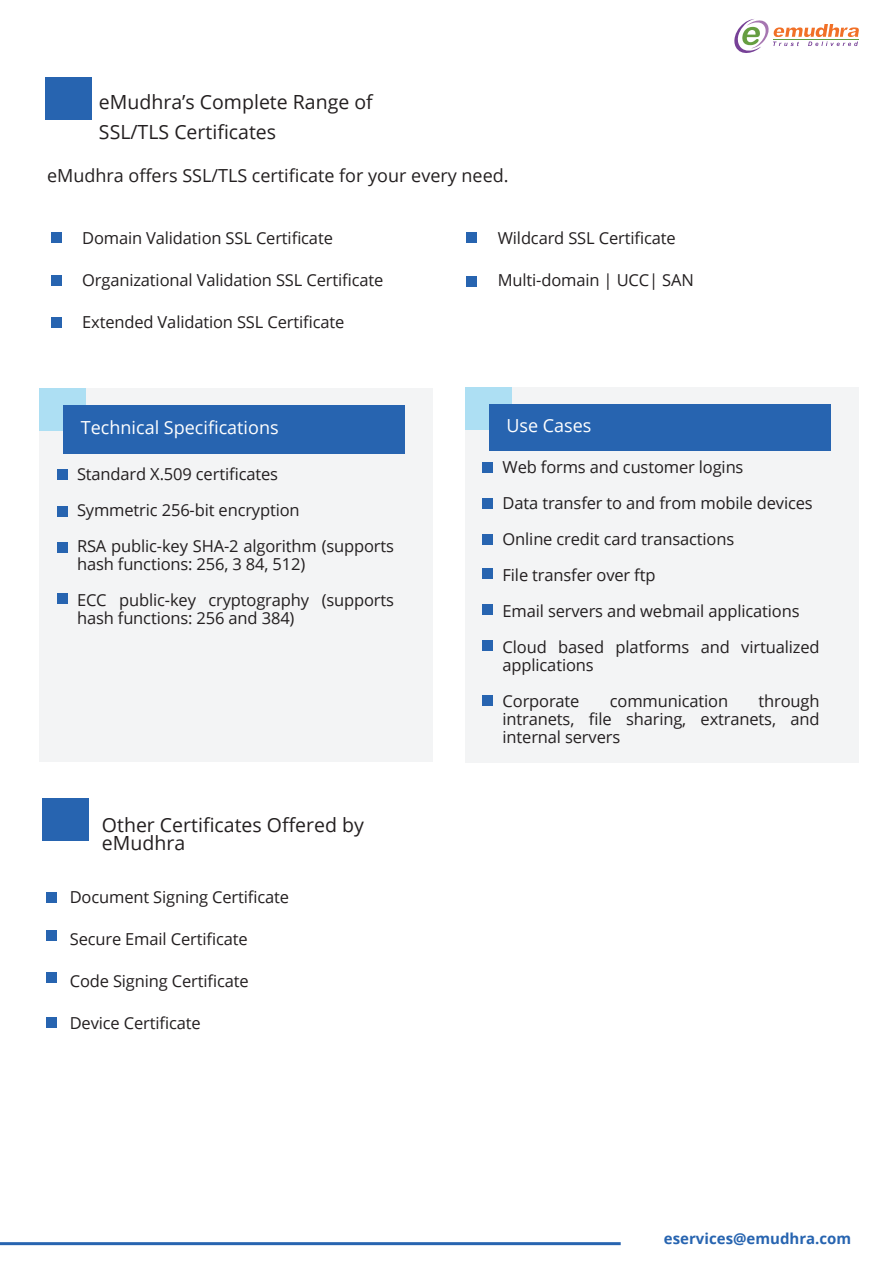
<style>
.page{position:relative;width:893px;height:1263px;background:#fff}
.page>*{position:absolute;margin:0;border:0;box-sizing:border-box;transform-origin:0 0}
.t1{font:19.5px/30px "Open Sans";color:#231f20}
.t2{font:18px "Open Sans";color:#231f20}
.t3{font:18px "Open Sans";color:#fff}
.t4{font:16.5px/36px "Open Sans";letter-spacing:-.01em;color:#231f20}
.t5{font:700 15px "Open Sans";color:#2764b0}
</style>
<div class="page">
<hr style="left:0;top:1242px;width:621px;height:3px;background:#2764b0">
<div style="left:40px;top:388px;width:393px;height:374px;background:#f3f4f5"></div>
<div style="left:40px;top:388px;width:46px;height:42px;background:#addff3"></div>
<div style="left:64px;top:405px;width:341px;height:48px;background:#2764b0"></div>
<div style="left:57px;top:469px;width:10px;height:10px;background:#2764b0"></div>
<div style="left:57px;top:507px;width:10px;height:10px;background:#2764b0"></div>
<div style="left:57px;top:593px;width:10px;height:11px;background:#2764b0"></div>
<div style="left:57px;top:542px;width:10px;height:10px;background:#2764b0"></div>
<div style="left:465px;top:387px;width:394px;height:375px;background:#f3f4f5"></div>
<div style="left:465px;top:387px;width:47px;height:43px;background:#addff3"></div>
<div style="left:489px;top:404px;width:342px;height:46px;background:#2764b0"></div>
<div style="left:483px;top:463px;width:10px;height:10px;background:#2764b0"></div>
<div style="left:483px;top:498px;width:10px;height:11px;background:#2764b0"></div>
<div style="left:483px;top:569px;width:10px;height:10px;background:#2764b0"></div>
<div style="left:483px;top:534px;width:10px;height:10px;background:#2764b0"></div>
<div style="left:483px;top:604px;width:10px;height:10px;background:#2764b0"></div>
<div style="left:483px;top:640px;width:10px;height:10px;background:#2764b0"></div>
<div style="left:483px;top:695px;width:10px;height:10px;background:#2764b0"></div>
<div style="left:45px;top:77px;width:47px;height:43px;background:#2764b0"></div>
<div style="left:51px;top:232px;width:10px;height:10px;background:#2764b0"></div>
<div style="left:51px;top:276px;width:10px;height:10px;background:#2764b0"></div>
<div style="left:467px;top:232px;width:10px;height:11px;background:#2764b0"></div>
<div style="left:51px;top:317px;width:10px;height:10px;background:#2764b0"></div>
<div style="left:467px;top:277px;width:10px;height:10px;background:#2764b0"></div>
<div style="left:42px;top:798px;width:47px;height:43px;background:#2764b0"></div>
<div style="left:47px;top:892px;width:10px;height:10px;background:#2764b0"></div>
<div style="left:47px;top:931px;width:10px;height:10px;background:#2764b0"></div>
<div style="left:47px;top:1017px;width:10px;height:10px;background:#2764b0"></div>
<div style="left:47px;top:972px;width:10px;height:10px;background:#2764b0"></div>
<svg style="left:734px;top:19px;width:125px;height:34px"></svg>
<p class="t1" style="left:99px;top:86px;width:275px">eMudhra’s Complete Range of<br>SSL/TLS Certificates</p>
<p class="t2" style="left:47px;top:163px;width:463px">eMudhra offers SSL/TLS certificate for your every need.</p>
<p class="t4" style="left:82px;top:219px;width:252px">Domain Validation SSL Certificate</p>
<p class="t4" style="left:82px;top:261px;width:303px">Organizational Validation SSL Certificate</p>
<p class="t4" style="left:82px;top:303px;width:264px">Extended Validation SSL Certificate</p>
<p class="t3" style="left:81px;top:415px;width:199px">Technical Specifications</p>
<p class="t4" style="left:77px;top:455px;width:318px">Standard X.509 certificates<br>Symmetric 256-bit encryption<br>RSA public-key SHA-2 algorithm (supports</p>
<p class="t4" style="left:77px;top:545px;width:318px">hash functions: 256, 3 84, 512)<br>ECC public-key cryptography (supports</p>
<p class="t4" style="left:77px;top:599px;width:219px">hash functions: 256 and 384)</p>
<p class="t1" style="left:102px;top:816px;width:263px;line-height:18px">Other Certificates Offered by eMudhra</p>
<p class="t4" style="left:70px;top:878px;width:221px">Document Signing Certificate</p>
<p class="t4" style="left:70px;top:920px;width:179px">Secure Email Certificate</p>
<p class="t4" style="left:70px;top:962px;width:181px">Code Signing Certificate</p>
<p class="t4" style="left:70px;top:1004px;width:133px">Device Certificate</p>
<p class="t4" style="left:498px;top:219px;width:179px">Wildcard SSL Certificate</p>
<p class="t4" style="left:498px;top:261px;width:197px">Multi-domain | UCC| SAN</p>
<p class="t3" style="left:506px;top:413px;width:87px">Use Cases</p>
<p class="t4" style="left:503px;top:449px;width:318px">Web forms and customer logins<br>Data transfer to and from mobile devices Online credit card transactions<br>File transfer over ftp<br>Email servers and webmail applications Cloud based platforms and virtualized</p>
<p class="t4" style="left:503px;top:647px;width:93px">applications<br>Corporate</p>
<p class="t4" style="left:503px;top:692px;width:318px;line-height:18px;text-align:justify;text-indent:256px">through intranets, file sharing, extranets, and internal servers</p>
<p class="t4" style="left:610px;top:683px;width:120px">communication</p>
<p class="t5" style="left:664px;top:1228px;width:189px">eservices@emudhra.com</p>
</div>
